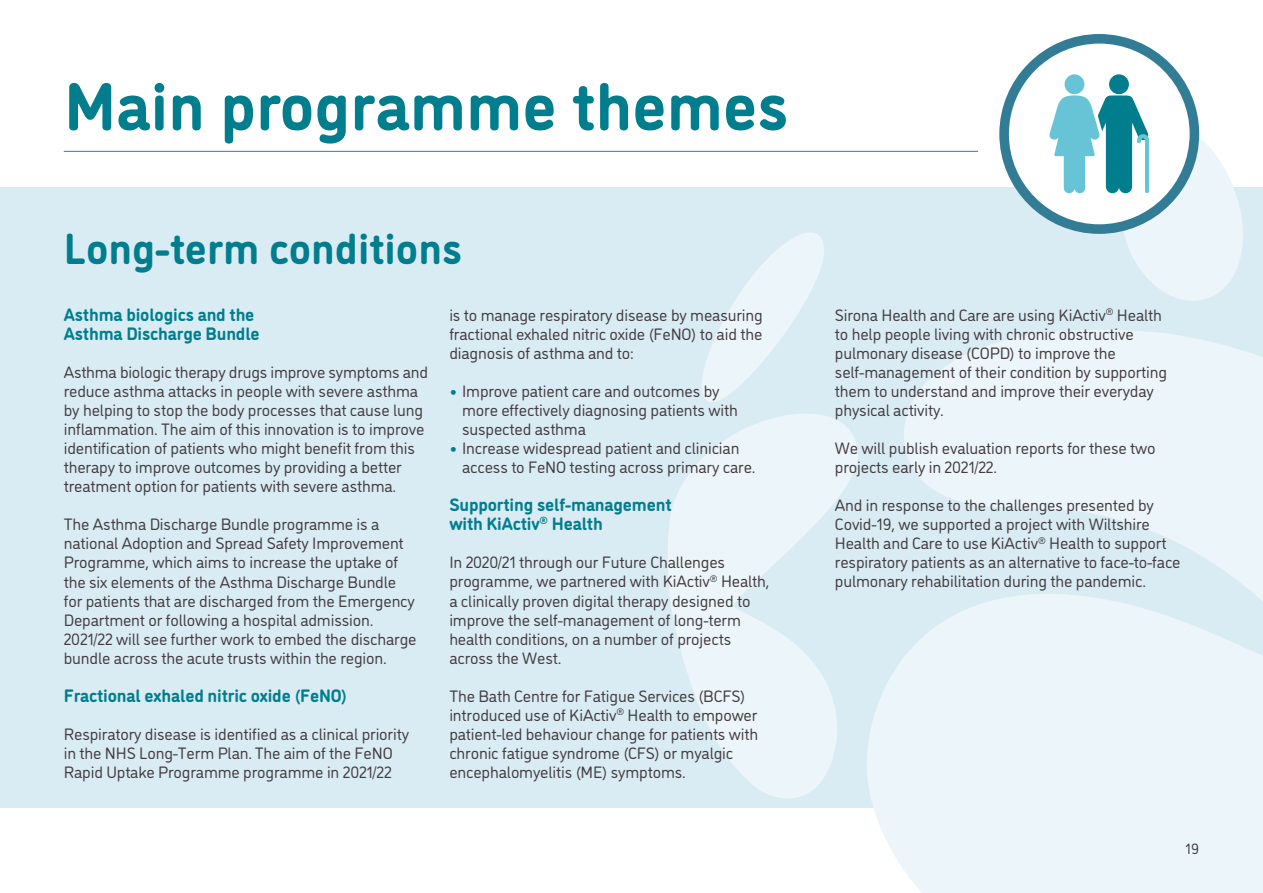
<style>
.page{position:relative;width:1263px;height:893px;background:#fff}
.page>*{position:absolute;margin:0;border:0;box-sizing:border-box;transform-origin:0 0}
.t1{font:700 67.5px "DI Nosaur";color:#007e8d}
.t2{font:700 43.5px "DI Nosaur";color:#007e8d}
.t3{font:700 18px/19px "DI Nosaur";letter-spacing:-.01em;color:#007e8d}
.t4{font:16.5px/19px "DI Nosaur";letter-spacing:-.01em;color:#433c41}
.t5{font:15px "DI Nosaur";color:#433c41}
.s1{font-weight:700;color:#007e8d}
</style>
<div class="page">
<div style="left:0;top:187px;width:1263px;height:621px;background:#d9ebf3"></div>
<svg style="left:904px;top:330px;width:359px;height:225px;fill:#ecf5f9"></svg>
<svg style="left:867px;top:555px;width:396px;height:338px;fill:#ecf5f9"></svg>
<svg style="left:670px;top:414px;width:188px;height:107px;fill:#ecf5f9"></svg>
<svg style="left:702px;top:232px;width:122px;height:170px"></svg>
<svg style="left:668px;top:521px;width:169px;height:277px;fill:#ecf5f9"></svg>
<hr style="left:64px;top:151px;width:914px;height:1px;background:#337c96">
<div style="left:1004px;top:39px;width:190px;height:190px;background:#fff;border-radius:50%"></div>
<div style="left:999px;top:34px;width:200px;height:200px;border:10px solid #337c96;border-radius:50%"></div>
<div style="left:1064px;top:74px;width:20px;height:20px;background:#66c4d6;border-radius:50%"></div>
<div style="left:1109px;top:74px;width:20px;height:20px;background:#007e8d;border-radius:50%"></div>
<svg style="left:1049px;top:95px;width:194px;height:206px"></svg>
<h1 class="t1" style="left:64px;top:55px;width:726px">Main programme themes</h1>
<h2 class="t2" style="left:64px;top:215px;width:400px">Long-term conditions</h2>
<p class="t3" style="left:64px;top:303px;width:198px">Asthma biologics and the<br>Asthma Discharge Bundle</p>
<p class="t4" style="left:64px;top:362px;width:366px">Asthma biologic therapy drugs improve symptoms and reduce asthma attacks in people with severe asthma by helping to stop the body processes that cause lung inflammation. The aim of this innovation is to improve identification of patients who might benefit from this therapy to improve outcomes by providing a better treatment option for patients with severe asthma.</p>
<p class="t4" style="left:64px;top:514px;width:354px">The Asthma Discharge Bundle programme is a national Adoption and Spread Safety Improvement Programme, which aims to increase the uptake of the six elements of the Asthma Discharge Bundle for patients that are discharged from the Emergency Department or following a hospital admission.<br>2021/22 will see further work to embed the discharge bundle across the acute trusts within the region.</p>
<p class="t3" style="left:64px;top:684px;width:285px">Fractional exhaled nitric oxide (FeNO)</p>
<p class="t4" style="left:64px;top:723px;width:347px">Respiratory disease is identified as a clinical priority in the NHS Long-Term Plan. The aim of the FeNO<br>Rapid Uptake Programme programme in 2021/22</p>
<p class="t4" style="left:449px;top:304px;width:315px;text-align:justify">is to manage respiratory disease by measuring fractional exhaled nitric oxide (FeNO) to aid the diagnosis of asthma and to:</p>
<p class="t4" style="left:462px;top:381px;width:277px;text-indent:-13px"><span class="s1">•</span> Improve patient care and outcomes by more effectively diagnosing patients with suspected asthma</p>
<p class="t4" style="left:462px;top:438px;width:295px;text-indent:-13px"><span class="s1">•</span> Increase widespread patient and clinician access to FeNO testing across primary care.</p>
<p class="t3" style="left:449px;top:494px;width:224px">Supporting self-management with KiActiv<sup>®</sup> Health</p>
<p class="t4" style="left:449px;top:552px;width:322px">In 2020/21 through our Future Challenges programme, we partnered with KiActiv<sup>®</sup> Health, a clinically proven digital therapy designed to improve the self-management of long-term health conditions, on a number of projects across the West.</p>
<p class="t4" style="left:449px;top:685px;width:310px">The Bath Centre for Fatigue Services (BCFS) introduced use of KiActiv<sup>®</sup> Health to empower patient-led behaviour change for patients with chronic fatigue syndrome (CFS) or myalgic encephalomyelitis (ME) symptoms.</p>
<p class="t4" style="left:835px;top:304px;width:334px">Sirona Health and Care are using KiActiv<sup>®</sup> Health to help people living with chronic obstructive pulmonary disease (COPD) to improve the self-management of their condition by supporting them to understand and improve their everyday physical activity.</p>
<p class="t4" style="left:835px;top:438px;width:322px">We will publish evaluation reports for these two projects early in 2021/22.</p>
<p class="t4" style="left:835px;top:495px;width:347px">And in response to the challenges presented by Covid-19, we supported a project with Wiltshire Health and Care to use KiActiv<sup>®</sup> Health to support respiratory patients as an alternative to face-to-face pulmonary rehabilitation during the pandemic.</p>
<p class="t5" style="left:1185px;top:838px;width:15px">19</p>
</div>
